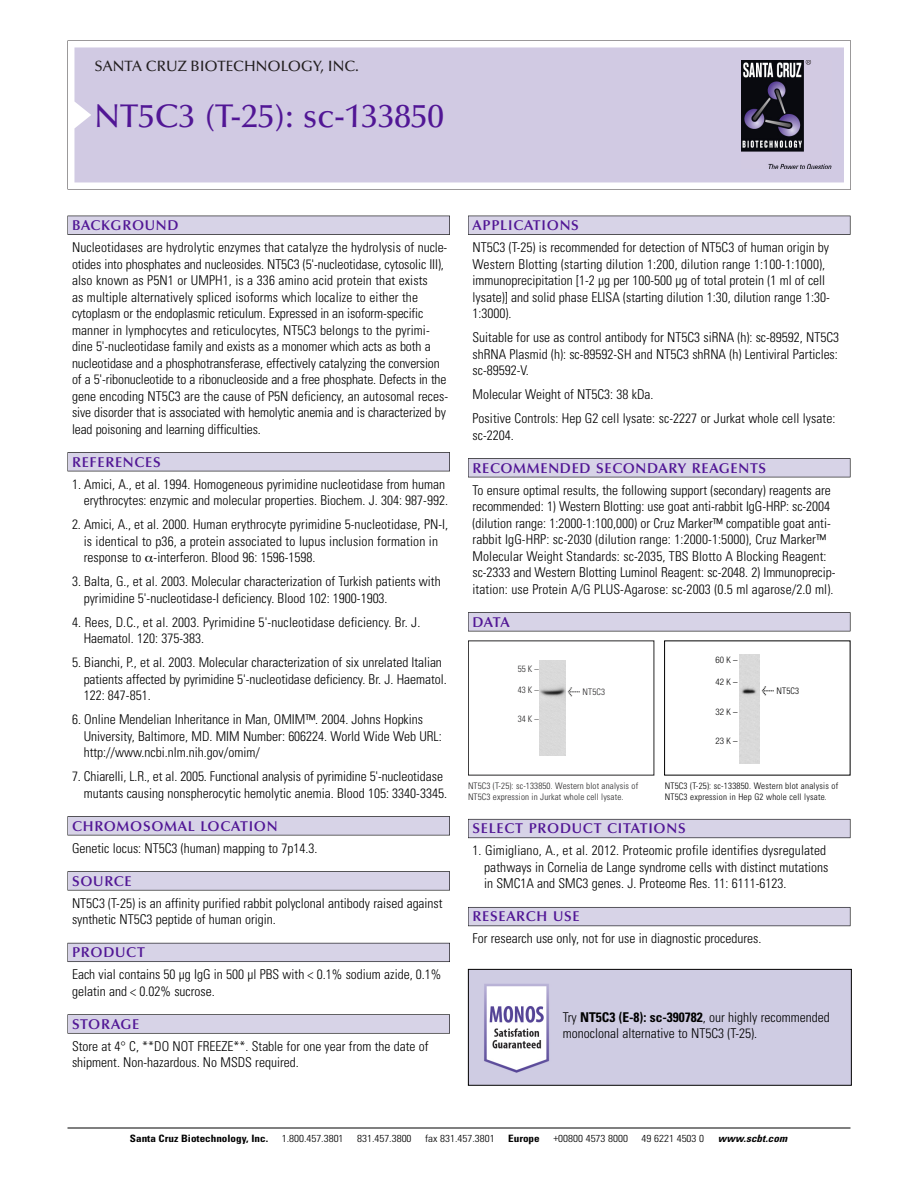
<style>
.page{position:relative;width:918px;height:1188px;background:#fff}
.page>*{position:absolute;margin:0;border:0;box-sizing:border-box;transform-origin:0 0}
.t1{font:500 33px "Optima";color:#511695}
.t2{font:500 15px "Optima";color:#231f20}
.t3{font:600 14.25px "Optima";letter-spacing:.05em;color:#511695}
.t4{font:300 condensed 13.5px/16.5px "Univers";color:#000}
.t5{font:300 condensed 10.2px "Univers";color:#000;scale:1.1 1}
.t6{font:700 condensed 10.2px "Univers";color:#000;scale:1.1 1}
.t7{font:italic 700 condensed 10.2px "Univers";letter-spacing:.005em;color:#000;scale:1.1 1}
.t8{font:9px/10.5px "Univers Condensed Light+HJULPJ";letter-spacing:.015em;color:#272627}
.t9{font:300 condensed 9px/10.5px "Univers";letter-spacing:.02em;color:#000}
.t10{font:300 condensed 9px "Helvetica Neue";letter-spacing:.13em;color:#000}
.s1{font-family:"Meta Plus Book Roman+WIUDAZ";font-size:10.5px}
.s2{font-family:"Meta Plus";font-weight:400;font-stretch:normal;font-size:10.5px}
.s3{font-weight:700}
</style>
<div class="page">
<svg style="left:68px;top:40px;width:783px;height:149px"></svg>
<div style="left:74px;top:47px;width:770px;height:135px;background:#d1cae3"></div>
<img style="left:741px;top:60px;width:90px;height:108px">
<div style="left:68px;top:216px;width:382px;height:19px;background:#525155"></div>
<div style="left:68px;top:216px;width:381px;height:18px;background:#d7d3e7"></div>
<div style="left:68px;top:452px;width:382px;height:19px;background:#525155"></div>
<div style="left:68px;top:453px;width:381px;height:18px;background:#d7d3e7"></div>
<div style="left:68px;top:816px;width:382px;height:19px;background:#545357"></div>
<div style="left:68px;top:817px;width:381px;height:18px;background:#d7d3e7"></div>
<div style="left:68px;top:871px;width:382px;height:19px;background:#575759"></div>
<div style="left:68px;top:872px;width:381px;height:18px;background:#d7d3e7"></div>
<div style="left:68px;top:943px;width:382px;height:19px;background:#5b5a62"></div>
<div style="left:68px;top:943px;width:381px;height:18px;background:#d7d3e7"></div>
<div style="left:68px;top:1014px;width:382px;height:20px;background:#626263"></div>
<div style="left:68px;top:1015px;width:381px;height:18px;background:#d7d3e7"></div>
<div style="left:468px;top:216px;width:382px;height:19px;background:#525155"></div>
<div style="left:468px;top:216px;width:382px;height:18px;background:#d7d3e7"></div>
<div style="left:468px;top:458px;width:382px;height:19px;background:#525155"></div>
<div style="left:468px;top:459px;width:382px;height:18px;background:#d7d3e7"></div>
<div style="left:468px;top:612px;width:382px;height:19px;background:#545357"></div>
<div style="left:468px;top:613px;width:382px;height:18px;background:#d7d3e7"></div>
<div style="left:468px;top:819px;width:382px;height:19px;background:#66646d"></div>
<div style="left:468px;top:820px;width:382px;height:18px;background:#d7d3e7"></div>
<div style="left:468px;top:907px;width:382px;height:19px;background:#5b5961"></div>
<div style="left:468px;top:908px;width:382px;height:18px;background:#d7d3e7"></div>
<hr style="left:68px;top:1128px;width:782px;height:1px;background:#000">
<div style="left:740px;top:654px;width:20px;height:110px;background:#d9d9d9"></div>
<img style="left:540px;top:661px;width:26px;height:95px">
<img style="left:470px;top:971px;width:380px;height:113px">
<div style="left:468px;top:969px;width:384px;height:117px;border:1px solid #000"></div>
<p class="t2" style="left:94px;top:61px;width:266px">SANTA CRUZ BIOTECHNOLOGY, INC.</p>
<h1 class="t1" style="left:94px;top:103px;width:351px">NT5C3 (T-25): sc-133850</h1>
<p class="t3" style="left:72px;top:219px;width:108px">BACKGROUND</p>
<p class="t4" style="left:72px;top:240px;width:378px">Nucleotidases are hydrolytic enzymes that catalyze the hydrolysis of nucle&shy;otides into phosphates and nucleosides. NT5C3 (5'-nucleotidase, cytosolic III), also known as P5N1 or UMPH1, is a 336 amino acid protein that exists<br>as multiple alternatively spliced isoforms which localize to either the cytoplasm or the endoplasmic reticulum. Expressed in an isoform-specific manner in lymphocytes and reticulocytes, NT5C3 belongs to the pyrimi&shy;dine 5'-nucleotidase family and exists as a monomer which acts as both a nucleotidase and a phosphotransferase, effectively catalyzing the conversion of a 5'-ribonucleotide to a ribonucleoside and a free phosphate. Defects in the gene encoding NT5C3 are the cause of P5N deficiency, an autosomal reces&shy;sive disorder that is associated with hemolytic anemia and is characterized by lead poisoning and learning difficulties.</p>
<p class="t3" style="left:72px;top:456px;width:90px">REFERENCES</p>
<p class="t4" style="left:72px;top:477px;width:377px;text-align:right">1. Amici, A., et al. 1994. Homogeneous pyrimidine nucleotidase from human erythrocytes: enzymic and molecular properties. Biochem. J. 304: 987-992.</p>
<p class="t4" style="left:84px;top:517px;width:366px;text-indent:-12px">2. Amici, A., et al. 2000. Human erythrocyte pyrimidine 5-nucleotidase, PN-I, is identical to p36, a protein associated to lupus inclusion formation in response to -interferon. Blood 96: 1596-1598.</p>
<p class="t4" style="left:84px;top:574px;width:358px;text-indent:-12px">3. Balta, G., et al. 2003. Molecular characterization of Turkish patients with pyrimidine 5'-nucleotidase-I deficiency. Blood 102: 1900-1903.</p>
<p class="t4" style="left:84px;top:615px;width:338px;text-indent:-12px">4. Rees, D.C., et al. 2003. Pyrimidine 5'-nucleotidase deficiency. Br. J.<br>Haematol. 120: 375-383.</p>
<p class="t4" style="left:84px;top:655px;width:365px;text-indent:-12px">5. Bianchi, P., et al. 2003. Molecular characterization of six unrelated Italian patients affected by pyrimidine 5'-nucleotidase deficiency. Br. J. Haematol.<br>122: 847-851.</p>
<p class="t4" style="left:84px;top:712px;width:360px;text-indent:-12px">6. Online Mendelian Inheritance in Man, OMIM™. 2004. Johns Hopkins<br>University, Baltimore, MD. MIM Number: 606224. World Wide Web URL: http://www.ncbi.nlm.nih.gov/omim/</p>
<p class="t4" style="left:72px;top:769px;width:376px;text-align:right">7. Chiarelli, L.R., et al. 2005. Functional analysis of pyrimidine 5'-nucleotidase mutants causing nonspherocytic hemolytic anemia. Blood 105: 3340-3345.</p>
<p class="t3" style="left:72px;top:820px;width:207px">CHROMOSOMAL LOCATION</p>
<p class="t4" style="left:72px;top:841px;width:247px">Genetic locus: NT5C3 (human) mapping to 7p14.3.</p>
<p class="t3" style="left:72px;top:875px;width:61px">SOURCE</p>
<p class="t4" style="left:72px;top:896px;width:372px">NT5C3 (T-25) is an affinity purified rabbit polyclonal antibody raised against synthetic NT5C3 peptide of human origin.</p>
<p class="t3" style="left:72px;top:947px;width:74px">PRODUCT</p>
<p class="t4" style="left:72px;top:967px;width:371px">Each vial contains 50 µg IgG in 500 µl PBS with &lt; 0.1% sodium azide, 0.1% gelatin and &lt; 0.02% sucrose.</p>
<p class="t3" style="left:72px;top:1018px;width:69px">STORAGE</p>
<p class="t4" style="left:72px;top:1039px;width:358px">Store at 4° C, **DO NOT FREEZE**. Stable for one year from the date of shipment. Non-hazardous. No MSDS required.</p>
<p class="t3" style="left:473px;top:219px;width:108px">APPLICATIONS</p>
<p class="t4" style="left:473px;top:240px;width:359px">NT5C3 (T-25) is recommended for detection of NT5C3 of human origin by Western Blotting (starting dilution 1:200, dilution range 1:100-1:1000), immunoprecipitation [1-2 µg per 100-500 µg of total protein (1 ml of cell lysate)] and solid phase ELISA (starting dilution 1:30, dilution range 1:30- 1:3000).</p>
<p class="t4" style="left:473px;top:330px;width:368px;text-align:justify">Suitable for use as control antibody for NT5C3 siRNA (h): sc-89592, NT5C3 shRNA Plasmid (h): sc-89592-SH and NT5C3 shRNA (h) Lentiviral Particles: sc-89592-V.</p>
<p class="t4" style="left:473px;top:383px;width:364px;line-height:24px">Molecular Weight of NT5C3: 38 kDa.<br>Positive Controls: Hep G2 cell lysate: sc-2227 or Jurkat whole cell lysate:</p>
<p class="t4" style="left:473px;top:428px;width:43px">sc-2204.</p>
<p class="t3" style="left:473px;top:462px;width:295px">RECOMMENDED SECONDARY REAGENTS</p>
<p class="t4" style="left:473px;top:483px;width:364px">To ensure optimal results, the following support (secondary) reagents are recommended: 1) Western Blotting: use goat anti-rabbit IgG-HRP: sc-2004 (dilution range: 1:2000-1:100,000) or Cruz Marker™ compatible goat anti&shy;rabbit IgG-HRP: sc-2030 (dilution range: 1:2000-1:5000), Cruz Marker™ Molecular Weight Standards: sc-2035, TBS Blotto A Blocking Reagent: sc-2333 and Western Blotting Luminol Reagent: sc-2048. 2) Immunoprecip&shy;itation: use Protein A/G PLUS-Agarose: sc-2003 (0.5 ml agarose/2.0 ml).</p>
<p class="t3" style="left:473px;top:616px;width:39px">DATA</p>
<p class="t8" style="left:518px;top:664px;width:22px">55K–</p>
<p class="t8" style="left:518px;top:685px;width:22px">43K–</p>
<p class="t8" style="left:518px;top:715px;width:22px">34K–</p>
<p class="t8" style="left:568px;top:687px;width:39px"><span class="s1">&lt;</span> NT5C3</p>
<p class="t8" style="left:468px;top:782px;width:172px">NT5C3 (T-25): sc-133850. Western blot analysis of<br>NT5C3 expression in Jurkat whole cell lysate.</p>
<p class="t10" style="left:715px;top:656px;width:24px">60K–</p>
<p class="t10" style="left:715px;top:679px;width:24px">42K–</p>
<p class="t10" style="left:715px;top:709px;width:24px">32K–</p>
<p class="t10" style="left:715px;top:737px;width:24px">23K–</p>
<p class="t9" style="left:762px;top:686px;width:39px"><span class="s2">&lt;</span> NT5C3</p>
<p class="t9" style="left:665px;top:782px;width:175px">NT5C3 (T-25): sc-133850. Western blot analysis of<br>NT5C3 expression in Hep G2 whole cell lysate.</p>
<p class="t3" style="left:473px;top:823px;width:215px">SELECT PRODUCT CITATIONS</p>
<p class="t4" style="left:484px;top:844px;width:346px;text-indent:-12px">1. Gimigliano, A., et al. 2012. Proteomic profile identifies dysregulated pathways in Cornelia de Lange syndrome cells with distinct mutations in SMC1A and SMC3 genes. J. Proteome Res. 11: 6111-6123.</p>
<p class="t3" style="left:473px;top:911px;width:109px">RESEARCH USE</p>
<p class="t4" style="left:473px;top:932px;width:290px">For research use only, not for use in diagnostic procedures.</p>
<p class="t4" style="left:563px;top:1010px;width:268px">Try <span class="s3">NT5C3 (E-8): sc-390782</span>, our highly recommended monoclonal alternative to NT5C3 (T-25).</p>
<p class="t6" style="left:130px;top:1135px;width:127px">Santa Cruz Biotechnology, Inc.</p>
<p class="t5" style="left:282px;top:1135px;width:58px">1.800.457.3801</p>
<p class="t5" style="left:357px;top:1135px;width:51px">831.457.3800</p>
<p class="t5" style="left:425px;top:1135px;width:65px">fax 831.457.3801</p>
<p class="t6" style="left:508px;top:1135px;width:30px">Europe</p>
<p class="t5" style="left:553px;top:1135px;width:69px">+00800 4573 8000</p>
<p class="t5" style="left:642px;top:1135px;width:58px">49 6221 4503 0</p>
<p class="t7" style="left:718px;top:1135px;width:64px">www.scbt.com</p>
</div>
